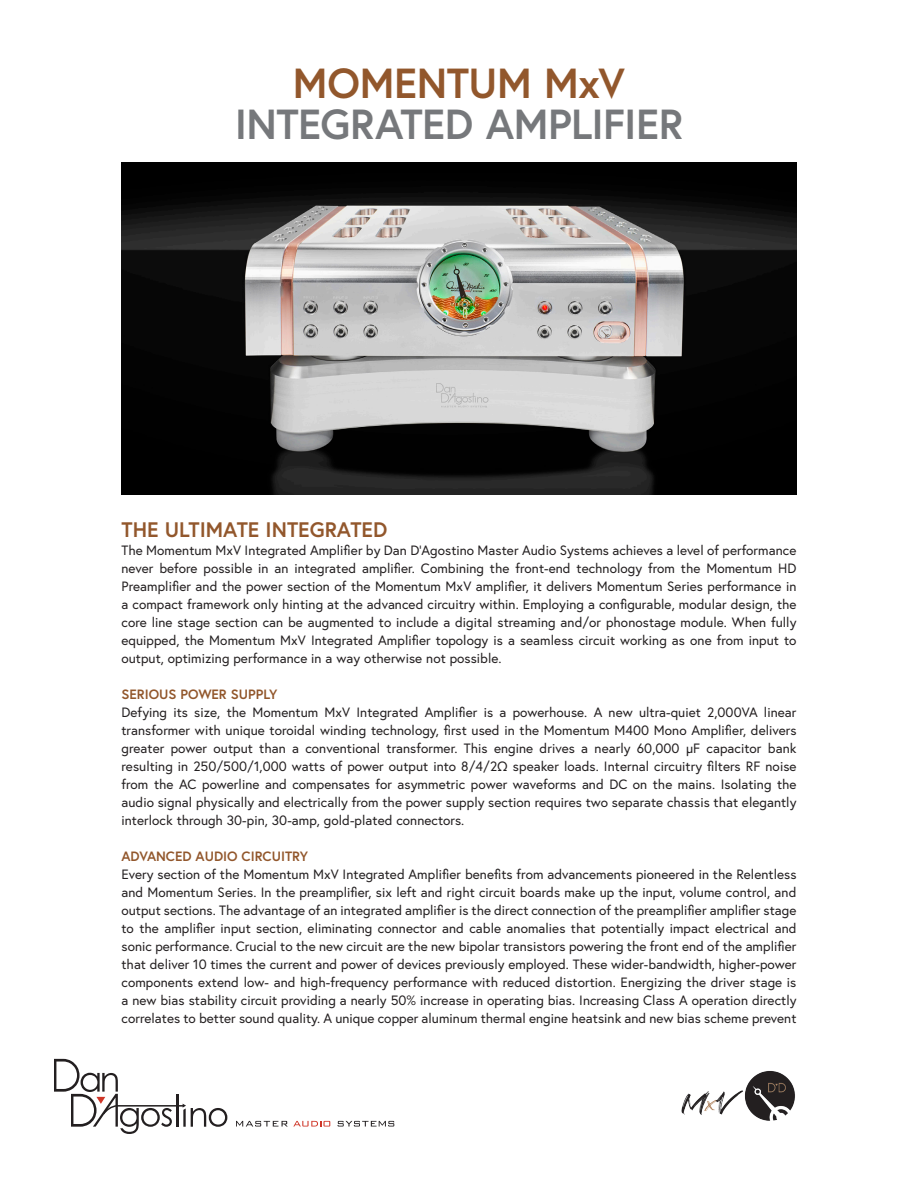
<style>
.page{position:relative;width:918px;height:1188px;background:#fff}
.page>*{position:absolute;margin:0;border:0;box-sizing:border-box;transform-origin:0 0}
.t1{font:700 42px "Europa";letter-spacing:-.015em;color:#76787b}
.t2{font:700 42px "Europa";letter-spacing:-.01em;color:#92572c}
.t3{font:700 21px "Europa";color:#92572c}
.t4{font:13.5px/18px "Europa";letter-spacing:.005em;color:#231f20;text-align:justify}
.t5{font:700 13.5px "Europa";color:#92572c}
</style>
<div class="page">
<img style="left:122px;top:162px;width:674px;height:333px">
<svg style="left:54px;top:1059px;width:173px;height:75px"></svg>
<svg style="left:236px;top:1121px;width:94px;height:6px"></svg>
<svg style="left:338px;top:1121px;width:56px;height:6px"></svg>
<img style="left:681px;top:1071px;width:114px;height:50px">
<div style="left:675px;top:1078px;width:63px;height:13px;background:#fff"></div>
<p class="t2" style="left:293px;top:54px;width:334px">MOMENTUM MxV</p>
<p class="t1" style="left:235px;top:96px;width:450px">INTEGRATED AMPLIFIER</p>
<p class="t3" style="left:122px;top:515px;width:267px">THE ULTIMATE INTEGRATED</p>
<p class="t4" style="left:122px;top:541px;width:677px">The Momentum MxV Integrated Amplifier by Dan D’Agostino Master Audio Systems achieves a level of performance never before possible in an integrated amplifier. Combining the front-end technology from the Momentum HD Preamplifier and the power section of the Momentum MxV amplifier, it delivers Momentum Series performance in a compact framework only hinting at the advanced circuitry within. Employing a configurable, modular design, the core line stage section can be augmented to include a digital streaming and/or phonostage module. When fully equipped, the Momentum MxV Integrated Amplifier topology is a seamless circuit working as one from input to output, optimizing performance in a way otherwise not possible.</p>
<p class="t5" style="left:122px;top:685px;width:158px">SERIOUS POWER SUPPLY</p>
<p class="t4" style="left:122px;top:703px;width:677px">Defying its size, the Momentum MxV Integrated Amplifier is a powerhouse. A new ultra-quiet 2,000VA linear transformer with unique toroidal winding technology, first used in the Momentum M400 Mono Amplifier, delivers greater power output than a conventional transformer. This engine drives a nearly 60,000 µF capacitor bank resulting in 250/500/1,000 watts of power output into 8/4/2Ω speaker loads. Internal circuitry filters RF noise from the AC powerline and compensates for asymmetric power waveforms and DC on the mains. Isolating the audio signal physically and electrically from the power supply section requires two separate chassis that elegantly interlock through 30-pin, 30-amp, gold-plated connectors.</p>
<p class="t5" style="left:122px;top:847px;width:188px">ADVANCED AUDIO CIRCUITRY</p>
<p class="t4" style="left:122px;top:865px;width:677px">Every section of the Momentum MxV Integrated Amplifier benefits from advancements pioneered in the Relentless and Momentum Series. In the preamplifier, six left and right circuit boards make up the input, volume control, and output sections. The advantage of an integrated amplifier is the direct connection of the preamplifier amplifier stage to the amplifier input section, eliminating connector and cable anomalies that potentially impact electrical and sonic performance. Crucial to the new circuit are the new bipolar transistors powering the front end of the amplifier that deliver 10 times the current and power of devices previously employed. These wider-bandwidth, higher-power components extend low- and high-frequency performance with reduced distortion. Energizing the driver stage is a new bias stability circuit providing a nearly 50% increase in operating bias. Increasing Class A operation directly correlates to better sound quality. A unique copper aluminum thermal engine heatsink and new bias scheme prevent</p>
</div>
